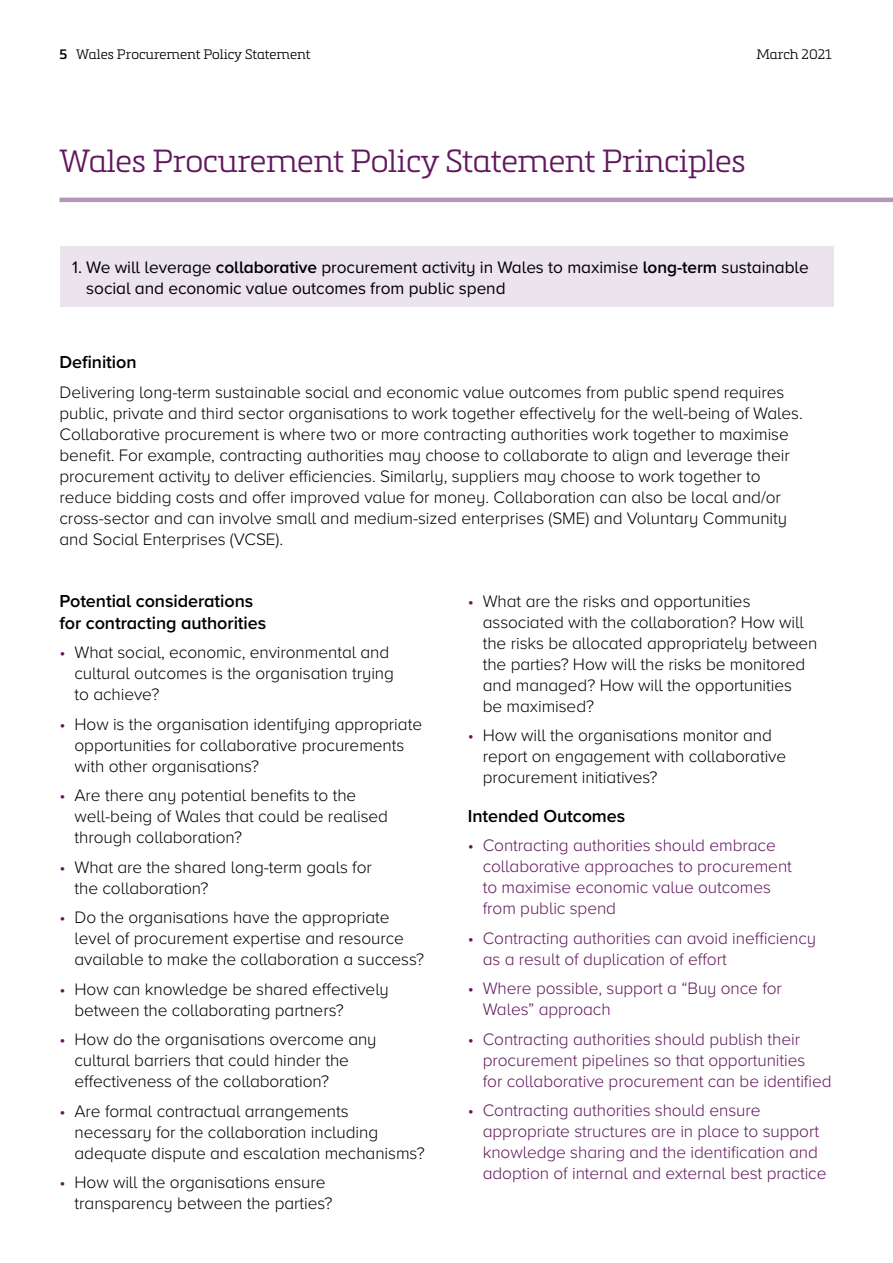
<style>
.page{position:relative;width:893px;height:1263px;background:#fff}
.page>*{position:absolute;margin:0;border:0;box-sizing:border-box;transform-origin:0 0}
.Subheading_2{font:300 31.5px "Metronic Slab Pro";letter-spacing:-.01em;color:#61175d}
.sub_sub_head_4{font:600 18px/21.6px "Proxima Nova";letter-spacing:-.005em;color:#000}
.bullet{font:300 17.25px/21px "Proxima Nova";letter-spacing:-.005em;color:#000}
.Body{font:300 17.25px/21px "Proxima Nova";letter-spacing:-.005em;color:#000}
.intended_outcomes{font:300 17.25px/21px "Proxima Nova";letter-spacing:-.005em;color:#61175d}
.intended_outcomes_la{font:300 17.25px/21px "Proxima Nova";letter-spacing:-.005em;color:#61175d}
.body_regular{font:17.25px/21px "Proxima Nova";letter-spacing:-.005em;color:#000}
.last_bullet{font:300 17.25px/21px "Proxima Nova";letter-spacing:-.005em;color:#000}
.t1{font:300 13.5px "Metronic Slab Pro";color:#000}
.s1{font-weight:600}
.s2{color:#61175d}
</style>
<div class="page">
<hr style="left:60px;top:198px;width:833px;height:4px;background:#b496b8">
<div style="left:60px;top:247px;width:773px;height:60px;background:#ebe3ee"></div>
<p class="t1" style="left:60px;top:45px;width:252px"><span class="s1">5</span> Wales Procurement Policy Statement</p>
<p class="t1" style="left:756px;top:45px;width:77px">March 2021</p>
<h3 class="Subheading_2" style="left:60px;top:140px;width:687px">Wales Procurement Policy Statement Principles</h3>
<p class="body_regular" style="left:86px;top:256px;width:724px;text-indent:-14px">1. We will leverage <span class="s1">collaborative</span> procurement activity in Wales to maximise <span class="s1">long‑term</span> sustainable social and economic value outcomes from public spend</p>
<p class="sub_sub_head_4" style="left:60px;top:351px;width:79px">Definition</p>
<p class="Body" style="left:60px;top:381px;width:745px">Delivering long-term sustainable social and economic value outcomes from public spend requires public, private and third sector organisations to work together effectively for the well-being of Wales.<br>Collaborative procurement is where two or more contracting authorities work together to maximise benefit. For example, contracting authorities may choose to collaborate to align and leverage their procurement activity to deliver efficiencies. Similarly, suppliers may choose to work together to reduce bidding costs and offer improved value for money. Collaboration can also be local and/or cross‑sector and can involve small and medium-sized enterprises (SME) and Voluntary Community and Social Enterprises (VCSE).</p>
<p class="sub_sub_head_4" style="left:60px;top:590px;width:208px">Potential considerations for contracting authorities</p>
<p class="bullet" style="left:75px;top:641px;width:321px;text-indent:-15px"><span class="s2">•</span> What social, economic, environmental and cultural outcomes is the organisation trying to achieve?</p>
<p class="bullet" style="left:75px;top:713px;width:349px;text-indent:-15px"><span class="s2">•</span> How is the organisation identifying appropriate opportunities for collaborative procurements with other organisations?</p>
<p class="bullet" style="left:75px;top:784px;width:315px;text-indent:-15px"><span class="s2">•</span> Are there any potential benefits to the well‑being of Wales that could be realised through collaboration?</p>
<p class="bullet" style="left:75px;top:856px;width:299px;text-indent:-15px"><span class="s2">•</span> What are the shared long-term goals for the collaboration?</p>
<p class="bullet" style="left:75px;top:906px;width:351px;text-indent:-15px"><span class="s2">•</span> Do the organisations have the appropriate level of procurement expertise and resource available to make the collaboration a success?</p>
<p class="bullet" style="left:75px;top:978px;width:316px;text-indent:-15px"><span class="s2">•</span> How can knowledge be shared effectively between the collaborating partners?</p>
<p class="bullet" style="left:75px;top:1028px;width:304px;text-indent:-15px"><span class="s2">•</span> How do the organisations overcome any cultural barriers that could hinder the effectiveness of the collaboration?</p>
<p class="bullet" style="left:75px;top:1100px;width:352px;text-indent:-15px"><span class="s2">•</span> Are formal contractual arrangements necessary for the collaboration including adequate dispute and escalation mechanisms?</p>
<p class="bullet" style="left:75px;top:1171px;width:260px;text-indent:-15px"><span class="s2">•</span> How will the organisations ensure transparency between the parties?</p>
<p class="bullet" style="left:483px;top:589px;width:336px;text-indent:-15px"><span class="s2">•</span> What are the risks and opportunities associated with the collaboration? How will the risks be allocated appropriately between the parties? How will the risks be monitored and managed? How will the opportunities<br>be maximised?</p>
<p class="last_bullet" style="left:483px;top:724px;width:305px;text-indent:-15px"><span class="s2">•</span> How will the organisations monitor and report on engagement with collaborative procurement initiatives?</p>
<p class="sub_sub_head_4" style="left:468px;top:804px;width:159px">Intended Outcomes</p>
<p class="intended_outcomes" style="left:483px;top:834px;width:311px;text-indent:-15px">• Contracting authorities should embrace collaborative approaches to procurement to maximise economic value outcomes from public spend</p>
<p class="intended_outcomes" style="left:483px;top:927px;width:335px;text-indent:-15px">• Contracting authorities can avoid inefficiency as a result of duplication of effort</p>
<p class="intended_outcomes" style="left:483px;top:977px;width:301px;text-indent:-15px">• Where possible, support a “Buy once for<br>Wales” approach</p>
<p class="intended_outcomes" style="left:483px;top:1028px;width:350px;text-indent:-15px">• Contracting authorities should publish their procurement pipelines so that opportunities<br>for collaborative procurement can be identified</p>
<p class="intended_outcomes_la" style="left:483px;top:1099px;width:345px;text-indent:-15px">• Contracting authorities should ensure appropriate structures are in place to support knowledge sharing and the identification and adoption of internal and external best practice</p>
</div>
